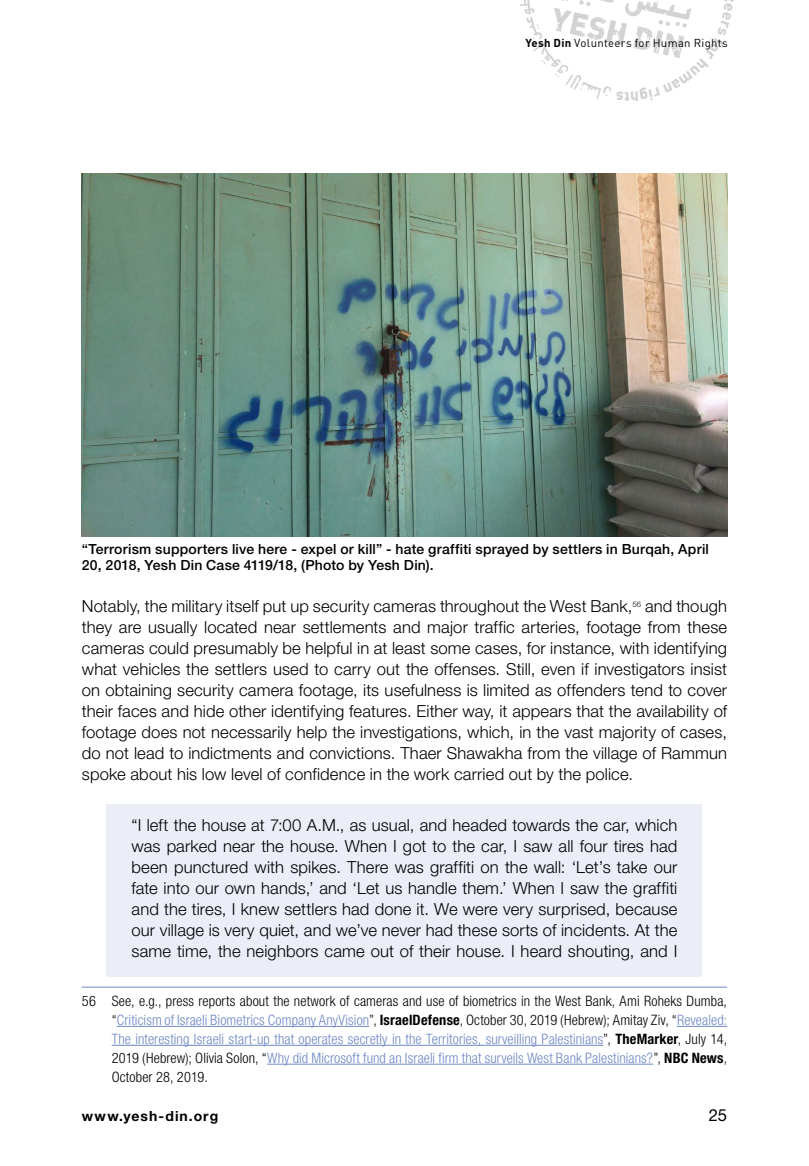
<style>
.page{position:relative;width:809px;height:1166px;background:#fff}
.page>*{position:absolute;margin:0;border:0;box-sizing:border-box;transform-origin:0 0}
.t1{font:300 16.62px/21px "Helvetica Neue LT Std";letter-spacing:.01em;color:#000;text-align:justify}
.t2{font:16.62px "Helvetica Neue LT Std";color:#000}
.t3{font:300 condensed 14.35px/18.9px "Helvetica Neue LT Std";letter-spacing:.005em;color:#6e87c4;text-align:justify}
.t4{font:500 14px/15.8px "Helvetica Neue LT Std";letter-spacing:.015em;color:#000}
.t5{font:700 14px "Helvetica Neue LT Std";letter-spacing:.075em;color:#000}
.t6{font:11.38px "DIN";letter-spacing:.03em;color:#000}
.s1{font-weight:700}
.s2{color:#000}
.s3{font-weight:700;color:#000}
</style>
<div class="page">
<div style="left:107px;top:804px;width:595px;height:172px;background:#ebedf7"></div>
<img style="left:82px;top:174px;width:645px;height:362px">
<hr style="left:82px;top:986px;width:645px;height:1px;background:#6e87c4">
<hr style="left:117px;top:1026px;width:252px;height:1px;background:#6e87c4">
<hr style="left:677px;top:1026px;width:50px;height:1px;background:#6e87c4">
<hr style="left:112px;top:1045px;width:491px;height:1px;background:#6e87c4">
<hr style="left:267px;top:1064px;width:386px;height:1px;background:#6e87c4">
<img style="left:520px;top:0;width:213px;height:100px">
<p class="t6" style="left:525px;top:36px;width:204px"><span class="s1">Yesh Din</span> Volunteers for Human Rights</p>
<p class="t4" style="left:82px;top:541px;width:628px">“Terrorism supporters live here - expel or kill” - hate graffiti sprayed by settlers in Burqah, April<br>20, 2018, Yesh Din Case 4119/18, (Photo by Yesh Din).</p>
<p class="t1" style="left:82px;top:595px;width:646px">Notably, the military itself put up security cameras throughout the West Bank,<sup>56</sup> and though they are usually located near settlements and major traffic arteries, footage from these cameras could presumably be helpful in at least some cases, for instance, with identifying what vehicles the settlers used to carry out the offenses. Still, even if investigators insist on obtaining security camera footage, its usefulness is limited as offenders tend to cover their faces and hide other identifying features. Either way, it appears that the availability of footage does not necessarily help the investigations, which, in the vast majority of cases, do not lead to indictments and convictions. Thaer Shawakha from the village of Rammun spoke about his low level of confidence in the work carried out by the police.</p>
<p class="t1" style="left:131px;top:814px;width:547px">“I left the house at 7:00 A.M., as usual, and headed towards the car, which was parked near the house. When I got to the car, I saw all four tires had been punctured with spikes. There was graffiti on the wall: ‘Let’s take our fate into our own hands,’ and ‘Let us handle them.’ When I saw the graffiti and the tires, I knew settlers had done it. We were very surprised, because our village is very quiet, and we’ve never had these sorts of incidents. At the same time, the neighbors came out of their house. I heard shouting, and I</p>
<p class="t3" style="left:112px;top:991px;width:617px;text-indent:-30px"><span class="s2">56 See, e.g., press reports about the network of cameras and use of biometrics in the West Bank, Ami Roheks Dumba, “</span>Criticism of Israeli Biometrics Company AnyVision<span class="s2">”,</span> <span class="s3">IsraelDefense</span><span class="s2">, October 30, 2019 (Hebrew); Amitay Ziv, “</span>Revealed:<br>The interesting Israeli start-up that operates secretly in the Territories, surveilling Palestinians<span class="s2">”,</span> <span class="s3">TheMarker</span><span class="s2">, July 14, 2019 (Hebrew); Olivia Solon, “</span>Why did Microsoft fund an Israeli firm that surveils West Bank Palestinians?<span class="s2">”,</span> <span class="s3">NBC News</span><span class="s2">, October 28, 2019.</span></p>
<p class="t2" style="left:708px;top:1105px;width:20px">25</p>
<p class="t5" style="left:82px;top:1107px;width:138px">www.yesh-din.org</p>
</div>
